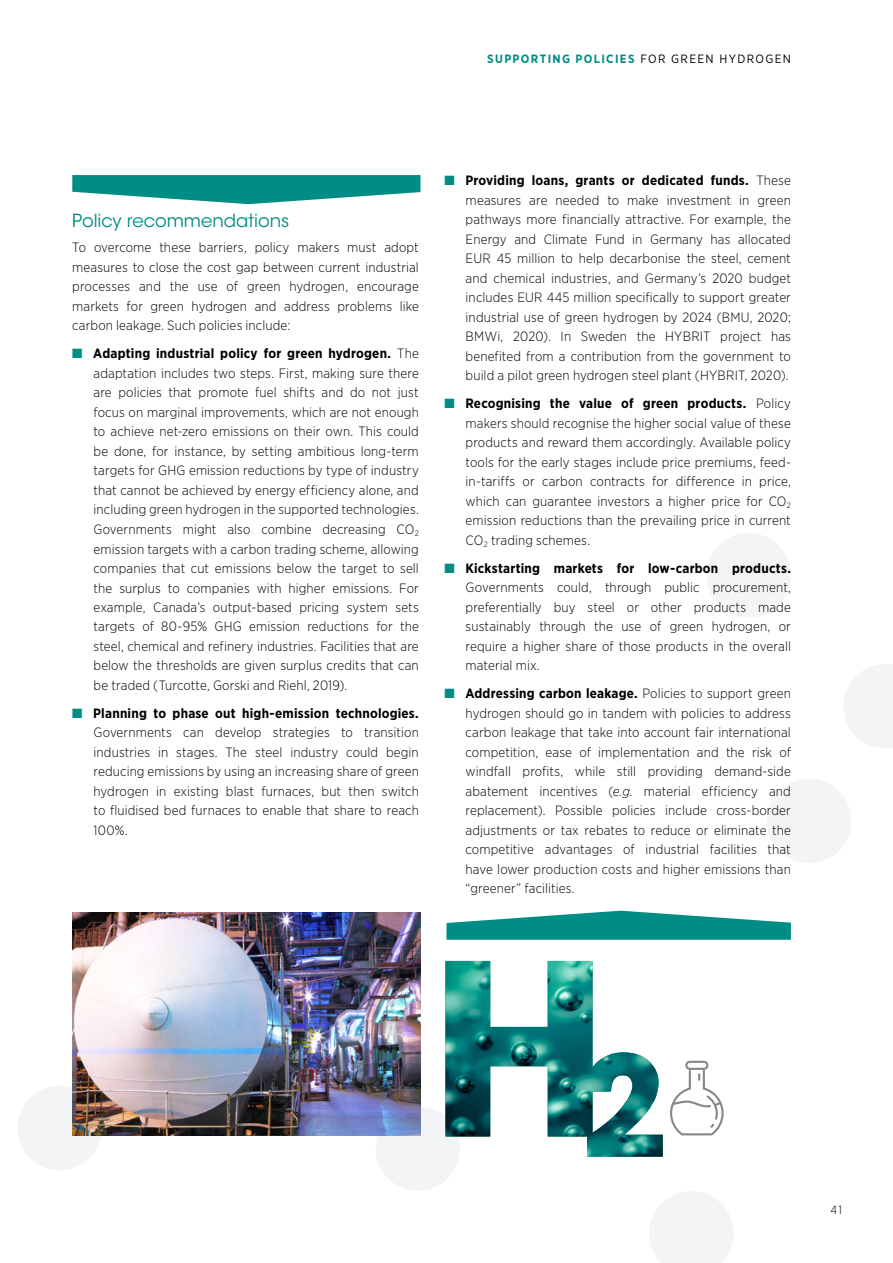
<style>
.page{position:relative;width:893px;height:1263px;background:#fff}
.page>*{position:absolute;margin:0;border:0;box-sizing:border-box;transform-origin:0 0}
.t1{font:18px "ITC Avant Garde Std";color:#008d86}
.t2{font:300 13.5px/19.5px "Gotham Narrow";letter-spacing:.01em;color:#000;text-align:justify}
.t3{font:700 12px "Gotham Narrow";letter-spacing:.11em;color:#008d86}
.t4{font:300 12px "Gotham Narrow";color:#000}
.s1{font-weight:400;color:#000}
.s2{color:#008d86}
.s3{font-weight:700}
.s4{font-style:italic}
</style>
<div class="page">
<div style="left:18px;top:1086px;width:84px;height:84px;background:#f3f4f5;border-radius:50%"></div>
<div style="left:376px;top:1106px;width:84px;height:85px;background:#f3f4f5;border-radius:50%"></div>
<svg style="left:844px;top:664px;width:49px;height:84px"></svg>
<div style="left:767px;top:779px;width:84px;height:84px;background:#f3f4f5;border-radius:50%"></div>
<div style="left:706px;top:533px;width:85px;height:84px;background:#f3f4f5;border-radius:50%"></div>
<svg style="left:650px;top:1192px;width:83px;height:71px"></svg>
<svg style="left:72px;top:175px;width:348px;height:29px"></svg>
<svg style="left:446px;top:911px;width:345px;height:29px"></svg>
<img style="left:72px;top:912px;width:349px;height:223px">
<img style="left:445px;top:961px;width:218px;height:196px">
<svg style="left:670px;top:1068px;width:54px;height:68px"></svg>
<div style="left:685px;top:1061px;width:23px;height:9px;border:2px solid #848687;border-radius:4px"></div>
<p class="t3" style="left:487px;top:51px;width:305px">SUPPORTING POLICIES <span class="s1">FOR GREEN HYDROGEN</span></p>
<h1 class="t1" style="left:72px;top:209px;width:218px">Policy recommendations</h1>
<p class="t2" style="left:72px;top:238px;width:348px">To overcome these barriers, policy makers must adopt measures to close the cost gap between current industrial processes and the use of green hydrogen, encourage markets for green hydrogen and address problems like carbon leakage. Such policies include:</p>
<p class="t2" style="left:94px;top:344px;width:327px;text-indent:-21px"><span class="s2">■</span> <span class="s3">Adapting industrial policy for green hydrogen.</span> The adaptation includes two steps. First, making sure there are policies that promote fuel shifts and do not just focus on marginal improvements, which are not enough to achieve net-zero emissions on their own. This could be done, for instance, by setting ambitious long-term targets for GHG emission reductions by type of industry that cannot be achieved by energy efficiency alone, and including green hydrogen in the supported technologies.<br>Governments might also combine decreasing CO<sub>2 </sub>emission targets with a carbon trading scheme, allowing companies that cut emissions below the target to sell the surplus to companies with higher emissions. For example, Canada’s output-based pricing system sets targets of 80-95% GHG emission reductions for the steel, chemical and refinery industries. Facilities that are below the thresholds are given surplus credits that can be traded (Turcotte, Gorski and Riehl, 2019).</p>
<p class="t2" style="left:94px;top:703px;width:327px;text-indent:-21px"><span class="s2">■</span> <span class="s3">Planning to phase out high-emission technologies.<br></span>Governments can develop strategies to transition industries in stages. The steel industry could begin reducing emissions by using an increasing share of green hydrogen in existing blast furnaces, but then switch to fluidised bed furnaces to enable that share to reach 100%.</p>
<p class="t2" style="left:466px;top:170px;width:327px;text-indent:-21px"><span class="s2">■</span> <span class="s3">Providing loans, grants or dedicated funds.</span> These measures are needed to make investment in green pathways more financially attractive. For example, the Energy and Climate Fund in Germany has allocated EUR 45 million to help decarbonise the steel, cement and chemical industries, and Germany’s 2020 budget includes EUR 445 million specifically to support greater industrial use of green hydrogen by 2024 (BMU, 2020; BMWi, 2020). In Sweden the HYBRIT project has benefited from a contribution from the government to build a pilot green hydrogen steel plant (HYBRIT, 2020).</p>
<p class="t2" style="left:466px;top:393px;width:327px;text-indent:-21px"><span class="s2">■</span> <span class="s3">Recognising the value of green products.</span> Policy makers should recognise the higher social value of these products and reward them accordingly. Available policy tools for the early stages include price premiums, feed&shy;in-tariffs or carbon contracts for difference in price, which can guarantee investors a higher price for CO<sub>2 </sub>emission reductions than the prevailing price in current CO<sub>2</sub> trading schemes.</p>
<p class="t2" style="left:466px;top:558px;width:327px;text-indent:-21px"><span class="s2">■</span> <span class="s3">Kickstarting markets for low-carbon products.<br></span>Governments could, through public procurement, preferentially buy steel or other products made sustainably through the use of green hydrogen, or require a higher share of those products in the overall material mix.</p>
<p class="t2" style="left:466px;top:683px;width:327px;text-indent:-21px"><span class="s2">■</span> <span class="s3">Addressing carbon leakage.</span> Policies to support green hydrogen should go in tandem with policies to address carbon leakage that take into account fair international competition, ease of implementation and the risk of windfall profits, while still providing demand-side abatement incentives (<span class="s4">e.g.</span> material efficiency and replacement). Possible policies include cross-border adjustments or tax rebates to reduce or eliminate the competitive advantages of industrial facilities that have lower production costs and higher emissions than “greener” facilities.</p>
<p class="t4" style="left:830px;top:1202px;width:13px">41</p>
</div>
